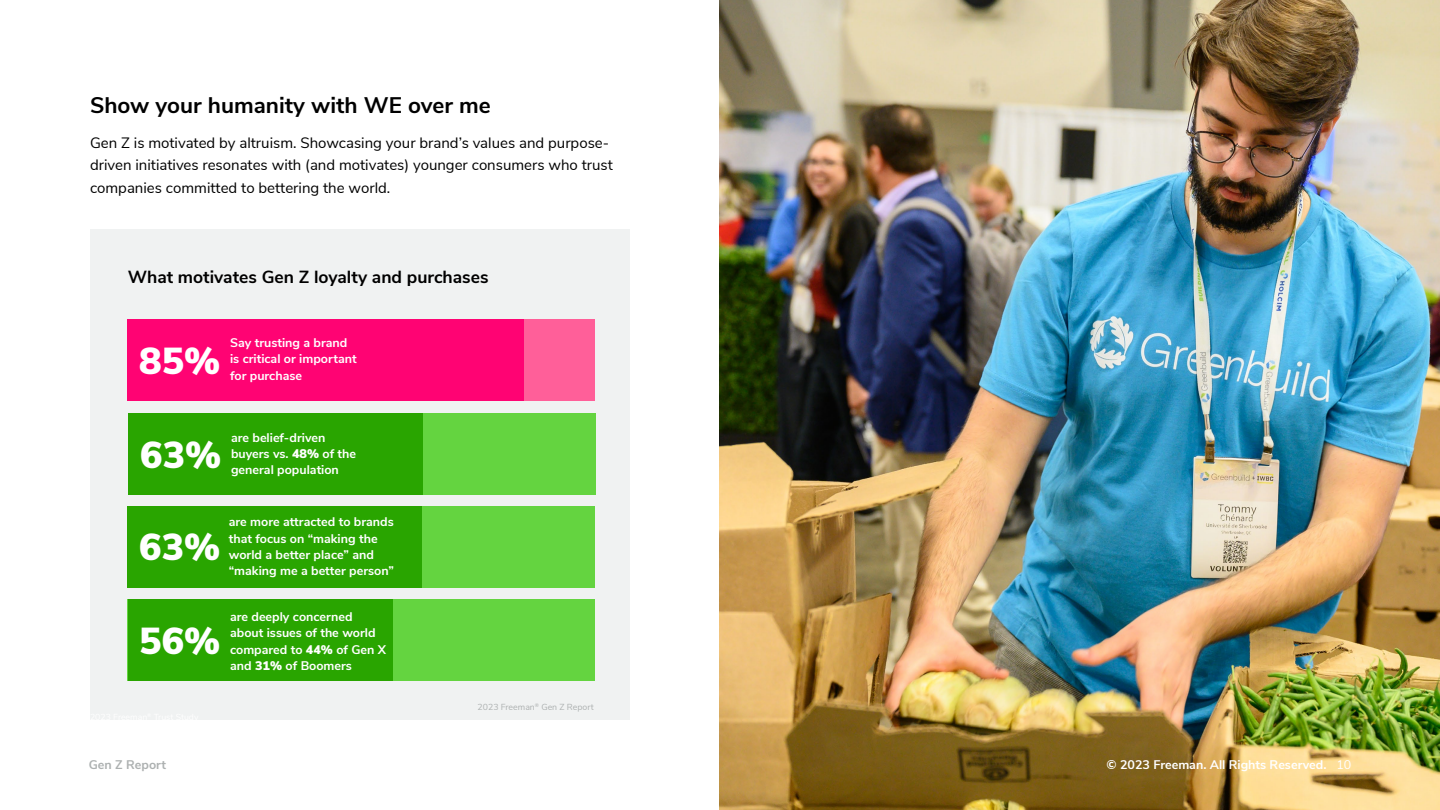
<style>
.page{position:relative;width:1440px;height:810px;background:#fff}
.page>*{position:absolute;margin:0;border:0;box-sizing:border-box;transform-origin:0 0}
.t1{font:900 37.5px "Nunito Sans";color:#fff}
.t2{font:700 22.5px "Nunito Sans";color:#000}
.t3{font:700 17.5px "Nunito Sans";color:#000}
.t4{font:15px/22.5px "Nunito Sans";color:#000}
.t5{font:700 12.5px/16.2px "Nunito Sans";color:#fff}
.t6{font:700 12.5px "Nunito Sans";color:#adb1b1}
.t7{font:8.75px "Nunito Sans";color:#adb1b1}
.s1{font-weight:900}
.s2{font-weight:400}
</style>
<div class="page">
<div style="left:90px;top:230px;width:540px;height:490px;background:#f0f2f2"></div>
<div style="left:128px;top:600px;width:467px;height:81px;background:#64d440"></div>
<div style="left:128px;top:600px;width:264px;height:81px;background:#29a500"></div>
<div style="left:129px;top:413px;width:467px;height:81px;background:#64d440"></div>
<div style="left:129px;top:413px;width:294px;height:81px;background:#29a500"></div>
<img style="left:719px;top:0;width:721px;height:810px">
<div style="left:128px;top:319px;width:467px;height:82px;background:#ff0373"></div>
<div style="left:525px;top:319px;width:70px;height:82px;background:#ff5f99"></div>
<div style="left:128px;top:506px;width:467px;height:82px;background:#64d440"></div>
<div style="left:128px;top:506px;width:294px;height:82px;background:#29a500"></div>
<h2 class="t2" style="left:90px;top:88px;width:402px">Show your humanity with WE over me</h2>
<p class="t4" style="left:90px;top:130px;width:524px">Gen Z is motivated by altruism. Showcasing your brand’s values and purpose&shy;driven initiatives resonates with (and motivates) younger consumers who trust companies committed to bettering the world.</p>
<h3 class="t3" style="left:128px;top:264px;width:362px">What motivates Gen Z loyalty and purchases</h3>
<h1 class="t1" style="left:139px;top:333px;width:83px">85%</h1>
<p class="t5" style="left:230px;top:334px;width:128px">Say trusting a brand is critical or important</p>
<p class="t5" style="left:230px;top:366px;width:74px">for purchase</p>
<h1 class="t1" style="left:140px;top:427px;width:83px">63%</h1>
<p class="t5" style="left:231px;top:428px;width:127px">are belief-driven buyers vs. <span class="s1">48%</span> of the general population</p>
<h1 class="t1" style="left:139px;top:520px;width:83px">63%</h1>
<p class="t5" style="left:229px;top:513px;width:167px">are more attracted to brands that focus on “making the world a better place” and “making me a better person”</p>
<h1 class="t1" style="left:139px;top:613px;width:83px">56%</h1>
<p class="t5" style="left:230px;top:608px;width:158px">are deeply concerned about issues of the world compared to <span class="s1">44%</span> of Gen X and <span class="s1">31%</span> of Boomers</p>
<p class="t7" style="left:478px;top:700px;width:118px">2023 Freeman<sup>®</sup> Gen Z Report</p>
<p class="t6" style="left:89px;top:755px;width:79px">Gen Z Report</p>
<p class="t5" style="left:1107px;top:756px;width:246px">© 2023 Freeman. All Rights Reserved. <span class="s2">10</span></p>
</div>
